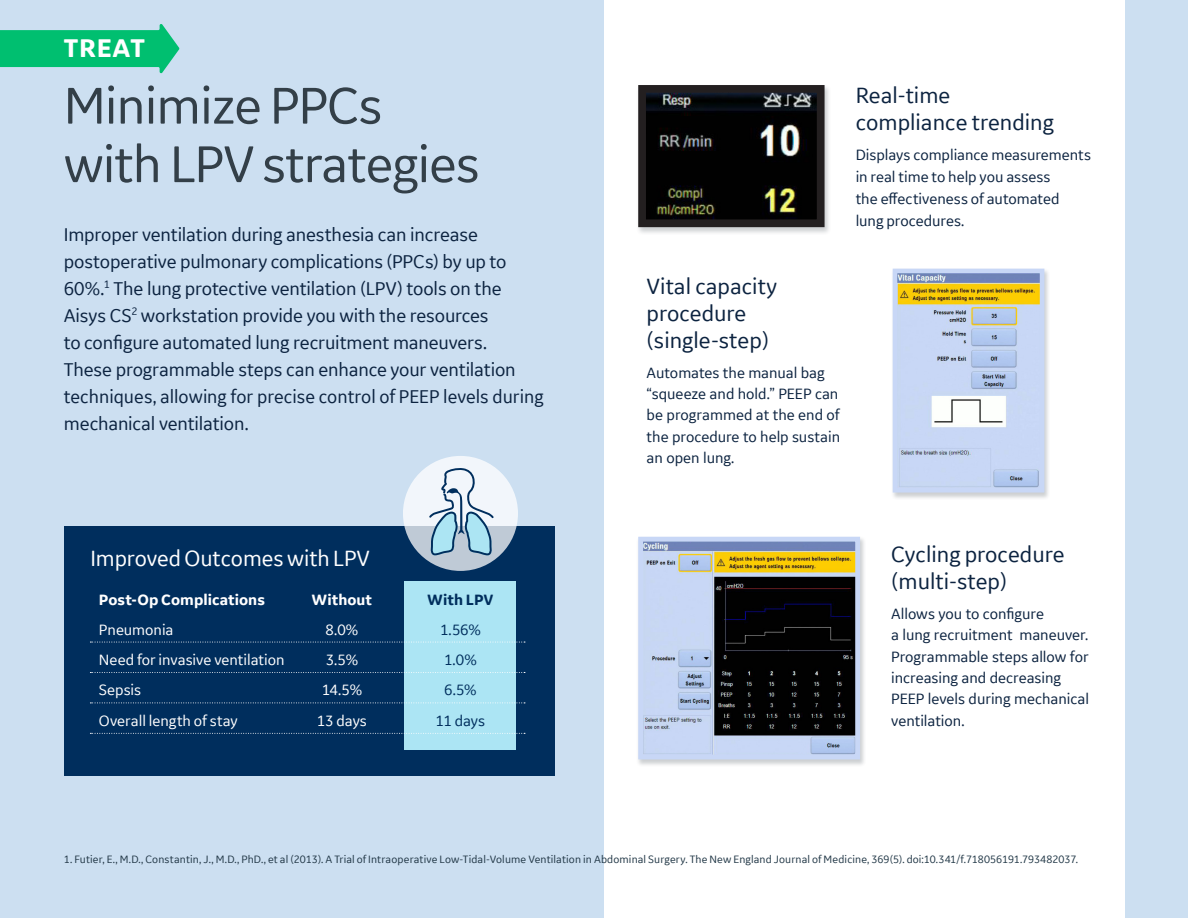
<style>
.page{position:relative;width:1188px;height:918px;background:#ccdff1}
.page>*{position:absolute;margin:0;border:0;box-sizing:border-box;transform-origin:0 0}
.Otsikko{font:54px/58.5px "GE Inspira Sans";letter-spacing:-.015em;color:#333f48}
.otsikko-new{font:700 27px "GE Inspira Sans";letter-spacing:.02em;color:#fff}
.otsikko-new-2{font:23.25px/27px "GE Inspira Sans";color:#0c2340}
.otsikko-new-3{font:23.25px "GE Inspira Sans";letter-spacing:-.005em;color:#fff}
.Sub_Ingressi{font:19.5px/27px "GE Inspira Sans";letter-spacing:-.005em;color:#0c2340}
.LEIPIS{font:15.75px/21.3px "GE Inspira Sans";letter-spacing:-.005em;color:#0c2340}
.LEIPÄTEKSTI{font:15.75px/21.8px "GE Inspira Sans";color:#0c2340}
.Paragraph_Style_1{font:15.75px "GE Inspira Sans";color:#fff}
.Paragraph_Style_1-2{font:700 15.75px "GE Inspira Sans";color:#fff}
.Paragraph_Style_1-3{font:15.75px "GE Inspira Sans";letter-spacing:-.005em;color:#002e5d}
.Paragraph_Style_1-4{font:700 15.75px "GE Inspira Sans";color:#002e5d}
.Paragraph_Style_2{font:11.25px "GE Inspira Sans";letter-spacing:.01em;color:#223847}
</style>
<div class="page">
<div style="left:64px;top:526px;width:491px;height:250px;background:#002e5d"></div>
<div style="left:604px;top:0;width:520px;height:918px;background:#fff"></div>
<div style="left:891px;top:268px;width:159px;height:232px;background:#333f48;opacity:.25"></div>
<img style="left:899px;top:275px;width:139px;height:212px">
<div style="left:893px;top:269px;width:151px;height:224px;border:5px solid #c8d7f6"></div>
<div style="left:636px;top:536px;width:230px;height:231px;background:#333f48;opacity:.25"></div>
<img style="left:644px;top:543px;width:210px;height:210px">
<div style="left:638px;top:537px;width:222px;height:222px;border:5px solid #c8d7f6"></div>
<div style="left:636px;top:85px;width:195px;height:151px;background:#333f48;opacity:.25"></div>
<img style="left:647px;top:94px;width:169px;height:124px">
<div style="left:638px;top:85px;width:187px;height:142px;border:8px solid #231f20"></div>
<div style="left:405px;top:581px;width:111px;height:169px;background:#ace5f4"></div>
<svg style="left:90px;top:642px;width:435px;height:1px"></svg>
<svg style="left:90px;top:672px;width:435px;height:1px"></svg>
<svg style="left:90px;top:703px;width:435px;height:1px"></svg>
<svg style="left:90px;top:733px;width:435px;height:1px"></svg>
<svg style="left:0;top:24px;width:180px;height:50px"></svg>
<svg style="left:403px;top:456px;width:115px;height:115px;background:#dbe3eb"></svg>
<svg style="left:429px;top:467px;width:65px;height:88px;background:#b7cfdd"></svg>
<p class="otsikko-new" style="left:64px;top:31px;width:83px">TREAT</p>
<p class="Otsikko" style="left:64px;top:75px;width:418px">Minimize PPCs with LPV strategies</p>
<p class="Sub_Ingressi" style="left:64px;top:220px;width:481px">Improper ventilation during anesthesia can increase postoperative pulmonary complications (PPCs) by up to 60%.<sup>1</sup> The lung protective ventilation (LPV) tools on the Aisys CS<sup>2</sup> workstation provide you with the resources<br>to configure automated lung recruitment maneuvers.<br>These programmable steps can enhance your ventilation techniques, allowing for precise control of PEEP levels during mechanical ventilation.</p>
<p class="otsikko-new-3" style="left:90px;top:544px;width:281px">Improved Outcomes with LPV</p>
<p class="Paragraph_Style_1-2" style="left:99px;top:590px;width:168px">Post-Op Complications</p>
<p class="Paragraph_Style_1-2" style="left:312px;top:590px;width:62px">Without</p>
<p class="Paragraph_Style_1-4" style="left:427px;top:590px;width:68px">With LPV</p>
<p class="Paragraph_Style_1" style="left:99px;top:620px;width:76px">Pneumonia</p>
<p class="Paragraph_Style_1" style="left:325px;top:620px;width:34px">8.0%</p>
<p class="Paragraph_Style_1-3" style="left:440px;top:620px;width:42px">1.56%</p>
<p class="Paragraph_Style_1" style="left:99px;top:650px;width:187px">Need for invasive ventilation</p>
<p class="Paragraph_Style_1" style="left:326px;top:650px;width:34px">3.5%</p>
<p class="Paragraph_Style_1-3" style="left:444px;top:650px;width:34px">1.0%</p>
<p class="Paragraph_Style_1" style="left:99px;top:680px;width:44px">Sepsis</p>
<p class="Paragraph_Style_1" style="left:322px;top:680px;width:42px">14.5%</p>
<p class="Paragraph_Style_1-3" style="left:444px;top:680px;width:34px">6.5%</p>
<p class="Paragraph_Style_1" style="left:99px;top:711px;width:140px">Overall length of stay</p>
<p class="Paragraph_Style_1" style="left:317px;top:711px;width:52px">13 days</p>
<p class="Paragraph_Style_1-3" style="left:436px;top:711px;width:51px">11 days</p>
<p class="otsikko-new-2" style="left:856px;top:81px;width:200px">Real-time compliance trending</p>
<p class="LEIPÄTEKSTI" style="left:856px;top:144px;width:237px">Displays compliance measurements in real time to help you assess<br>the effectiveness of automated lung procedures.</p>
<p class="otsikko-new-2" style="left:647px;top:272px;width:132px">Vital capacity procedure (single-step)</p>
<p class="LEIPIS" style="left:647px;top:362px;width:195px">Automates the manual bag “squeeze and hold.” PEEP can be programmed at the end of the procedure to help sustain an open lung.</p>
<p class="otsikko-new-2" style="left:891px;top:540px;width:175px">Cycling procedure (multi-step)</p>
<p class="LEIPIS" style="left:891px;top:603px;width:199px">Allows you to configure<br>a lung recruitment maneuver.<br>Programmable steps allow for increasing and decreasing<br>PEEP levels during mechanical ventilation.</p>
<p class="Paragraph_Style_2" style="left:64px;top:852px;width:1016px">1. Futier, E., M.D., Constantin, J., M.D., PhD., et al (2013). A Trial of Intraoperative Low-Tidal-Volume Ventilation in Abdominal Surgery. The New England Journal of Medicine, 369(5). doi:10.341/f.718056191.793482037.</p>
</div>
